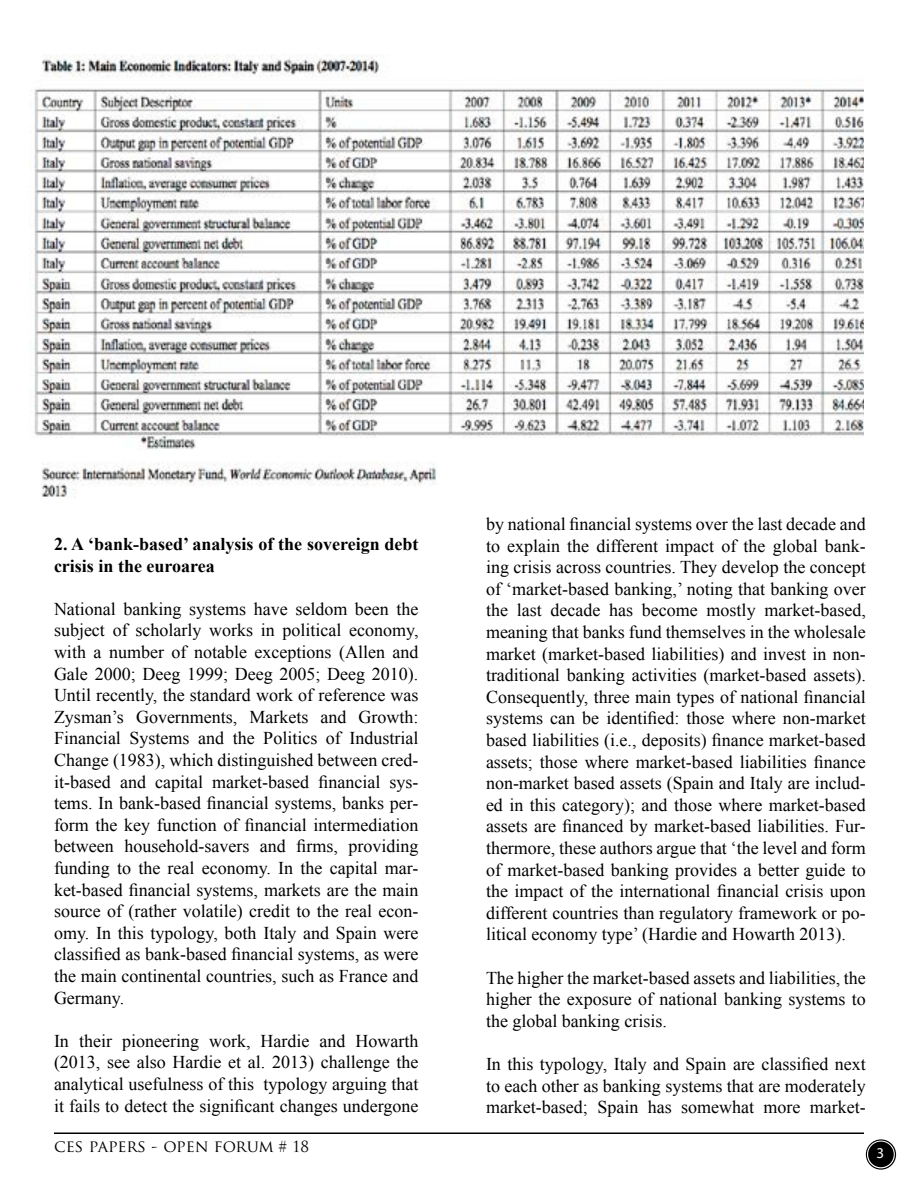
<style>
.page{position:relative;width:918px;height:1188px;background:#fff}
.page>*{position:absolute;margin:0;border:0;box-sizing:border-box;transform-origin:0 0}
.t1{font:18px/21.6px "Times New Roman";color:#000;text-align:justify}
.t2{font:700 18px/21.6px "Times New Roman";color:#000}
.t3{font:16.5px "Trajan Pro";letter-spacing:-.005em;color:#000}
.t4{font:15px "Myriad Pro";color:#fff}
.s1{font-size:15px}
</style>
<div class="page">
<svg style="left:866px;top:1139px;width:30px;height:31px"></svg>
<svg style="left:867px;top:1141px;width:28px;height:27px"></svg>
<div style="left:868px;top:1142px;width:26px;height:25px;background:#000;border-radius:50%"></div>
<hr style="left:54px;top:1132px;width:810px;height:2px;background:#000">
<img style="left:29px;top:54px;width:835px;height:444px">
<p class="t2" style="left:54px;top:533px;width:366px">2. A ‘bank-based’ analysis of the sovereign debt crisis in the euroarea</p>
<p class="t1" style="left:54px;top:598px;width:366px">National banking systems have seldom been the subject of scholarly works in political economy, with a number of notable exceptions (Allen and Gale 2000; Deeg 1999; Deeg 2005; Deeg 2010).<br>Until recently, the standard work of reference was Zysman’s Governments, Markets and Growth:<br>Financial Systems and the Politics of Industrial Change (1983), which distinguished between cred&shy;it-based and capital market-based financial sys&shy;tems. In bank-based financial systems, banks per&shy;form the key function of financial intermediation between household-savers and firms, providing funding to the real economy. In the capital mar&shy;ket-based financial systems, markets are the main source of (rather volatile) credit to the real econ&shy;omy. In this typology, both Italy and Spain were classified as bank-based financial systems, as were the main continental countries, such as France and Germany.</p>
<p class="t1" style="left:54px;top:1030px;width:366px">In their pioneering work, Hardie and Howarth (2013, see also Hardie et al. 2013) challenge the analytical usefulness of this typology arguing that it fails to detect the significant changes undergone</p>
<p class="t3" style="left:54px;top:1136px;width:257px">CES PAPERS - OPEN FORUM <span class="s1"># 18</span></p>
<p class="t1" style="left:486px;top:513px;width:381px">by national financial systems over the last decade and to explain the different impact of the global bank&shy;ing crisis across countries. They develop the concept of ‘market-based banking,’ noting that banking over the last decade has become mostly market-based, meaning that banks fund themselves in the wholesale market (market-based liabilities) and invest in non&shy;traditional banking activities (market-based assets).<br>Consequently, three main types of national financial systems can be identified: those where non-market based liabilities (i.e., deposits) finance market-based assets; those where market-based liabilities finance non-market based assets (Spain and Italy are includ&shy;ed in this category); and those where market-based assets are financed by market-based liabilities. Fur&shy;thermore, these authors argue that ‘the level and form of market-based banking provides a better guide to the impact of the international financial crisis upon different countries than regulatory framework or po&shy;litical economy type’ (Hardie and Howarth 2013).</p>
<p class="t1" style="left:486px;top:966px;width:381px">The higher the market-based assets and liabilities, the higher the exposure of national banking systems to the global banking crisis.</p>
<p class="t1" style="left:486px;top:1053px;width:381px">In this typology, Italy and Spain are classified next to each other as banking systems that are moderately market-based; Spain has somewhat more market-</p>
<p class="t4" style="left:877px;top:1144px;width:9px">3</p>
</div>
